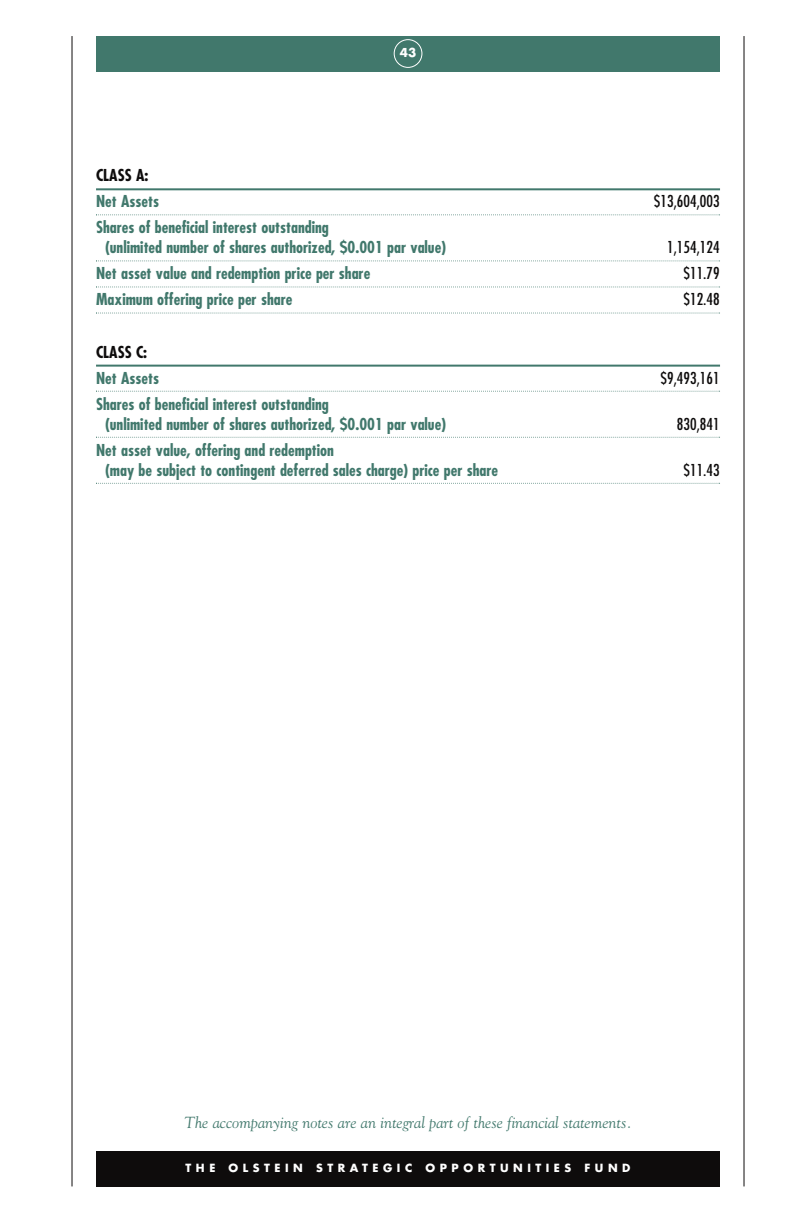
<style>
.page{position:relative;width:792px;height:1224px;background:#fff}
.page>*{position:absolute;margin:0;border:0;box-sizing:border-box;transform-origin:0 0}
.t1{font:700 condensed 16px/20px "Futura";color:#41786c}
.t2{font:italic 16px "Goudy";color:#41786c}
.t3{font:condensed 16px "Futura";color:#0e0c0c}
.t4{font:700 condensed 16px "Futura";color:#0e0c0c}
.t5{font:700 12px "Futura";color:#fff}
.t6{font:700 11px "Futura";letter-spacing:.41em;color:#fff}
</style>
<div class="page">
<div style="left:96px;top:1151px;width:624px;height:35px;background:#0e0c0c"></div>
<div style="left:96px;top:36px;width:624px;height:35px;background:#41786c"></div>
<hr style="left:72px;top:36px;width:1px;height:1150px;background:#0e0c0c">
<hr style="left:744px;top:36px;width:1px;height:1150px;background:#0e0c0c">
<div style="left:394px;top:39px;width:28px;height:29px;border:2px solid #fff;border-radius:50%"></div>
<hr style="left:96px;top:188px;width:624px;height:2px;background:#41786c">
<svg style="left:96px;top:214px;width:624px;height:1px"></svg>
<svg style="left:96px;top:260px;width:624px;height:1px"></svg>
<svg style="left:96px;top:286px;width:624px;height:1px"></svg>
<svg style="left:96px;top:313px;width:624px;height:1px"></svg>
<hr style="left:96px;top:365px;width:624px;height:2px;background:#41786c">
<svg style="left:96px;top:391px;width:624px;height:1px"></svg>
<svg style="left:96px;top:437px;width:624px;height:1px"></svg>
<svg style="left:96px;top:483px;width:624px;height:1px"></svg>
<p class="t5" style="left:400px;top:47px;width:18px">43</p>
<p class="t4" style="left:96px;top:168px;width:54px">CLASS A:</p>
<p class="t1" style="left:96px;top:193px;width:65px">Net Assets</p>
<p class="t3" style="left:654px;top:194px;width:67px">$13,604,003</p>
<p class="t1" style="left:105px;top:219px;width:343px;text-indent:-9px">Shares of beneficial interest outstanding<br>(unlimited number of shares authorized, $0.001 par value)</p>
<p class="t3" style="left:667px;top:240px;width:54px">1,154,124</p>
<p class="t1" style="left:96px;top:265px;width:276px">Net asset value and redemption price per share</p>
<p class="t3" style="left:684px;top:266px;width:38px">$11.79</p>
<p class="t1" style="left:96px;top:291px;width:198px">Maximum offering price per share</p>
<p class="t3" style="left:684px;top:292px;width:38px">$12.48</p>
<p class="t4" style="left:96px;top:345px;width:53px">CLASS C:</p>
<p class="t1" style="left:96px;top:369px;width:65px">Net Assets</p>
<p class="t3" style="left:661px;top:370px;width:61px">$9,493,161</p>
<p class="t1" style="left:105px;top:395px;width:343px;text-indent:-9px">Shares of beneficial interest outstanding<br>(unlimited number of shares authorized, $0.001 par value)</p>
<p class="t3" style="left:677px;top:416px;width:44px">830,841</p>
<p class="t1" style="left:105px;top:441px;width:395px;text-indent:-9px">Net asset value, offering and redemption<br>(may be subject to contingent deferred sales charge) price per share</p>
<p class="t3" style="left:684px;top:462px;width:38px">$11.43</p>
<p class="t2" style="left:184px;top:1113px;width:449px">The accompanying notes are an integral part of these financial statements.</p>
<p class="t6" style="left:186px;top:1163px;width:446px">THE OLSTEIN STRATEGIC OPPORTUNITIES FUND</p>
</div>
